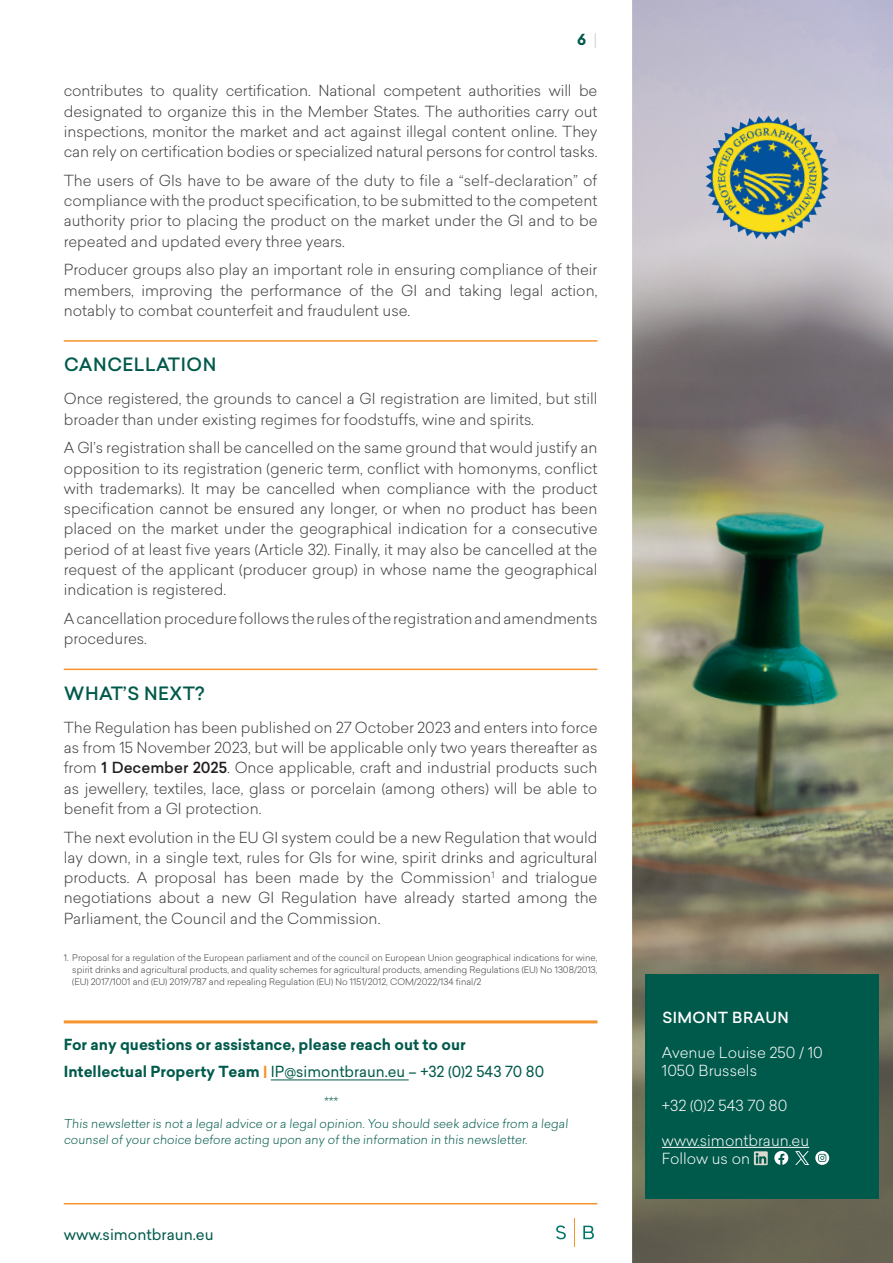
<style>
.page{position:relative;width:893px;height:1263px;background:#fff}
.page>*{position:absolute;margin:0;border:0;box-sizing:border-box;transform-origin:0 0}
.Titre_1_-_green_bold_underlined{font:500 18px "Sailec";letter-spacing:.03em;color:#005a4b}
.Intro{font:300 15px/20.2px "Sailec";color:#3e3e3f;text-align:justify}
.t1{font:15px "Sailec";color:#005a4b}
.t2{font:300 15px/18px "Sailec";color:#fff}
.Intro-2{font:700 15px "Sailec";color:#005a4b}
.t3{font:500 15px "Sailec";letter-spacing:.03em;color:#fff}
.t4{font:300 15px "Sailec";color:#005a4b}
.t5{font:300 12px/16.5px "Sailec";color:#005a4b}
.t6{font:300 9px/12px "Sailec";color:#3e3e3f;text-align:justify}
.s1{font-family:"Klavika";font-weight:500;color:#d1d7d1}
.s2{font-weight:500;color:#231f20}
.s3{font-weight:700}
.s4{font-weight:700;color:#f7932c}
</style>
<div class="page">
<hr style="left:64px;top:1203px;width:533px;height:1px;background:#f7932c">
<svg style="left:574px;top:1218px;width:1px;height:28px"></svg>
<svg style="left:556px;top:1225px;width:10px;height:14px"></svg>
<svg style="left:583px;top:1225px;width:11px;height:14px"></svg>
<img style="left:632px;top:0;width:261px;height:1263px">
<img style="left:632px;top:55px;width:261px;height:246px">
<div style="left:645px;top:974px;width:234px;height:224px;background:#005a4b"></div>
<hr style="left:662px;top:1147px;width:147px;height:1px;background:#fff">
<svg style="left:774px;top:1151px;width:14px;height:14px"></svg>
<svg style="left:754px;top:1151px;width:14px;height:14px"></svg>
<svg style="left:815px;top:1151px;width:14px;height:14px"></svg>
<svg style="left:795px;top:1151px;width:14px;height:14px"></svg>
<hr style="left:64px;top:340px;width:533px;height:2px;background:#f7932c">
<hr style="left:64px;top:668px;width:533px;height:2px;background:#f7932c">
<hr style="left:271px;top:1079px;width:138px;height:1px;background:#005a4b">
<hr style="left:64px;top:1020px;width:533px;height:3px;background:#f7932c">
<p class="Intro-2" style="left:577px;top:28px;width:22px">6 <span class="s1">|</span></p>
<p class="Intro" style="left:64px;top:80px;width:535px">contributes to quality certification. National competent authorities will be designated to organize this in the Member States. The authorities carry out inspections, monitor the market and act against illegal content online. They can rely on certification bodies or specialized natural persons for control tasks.</p>
<p class="Intro" style="left:64px;top:170px;width:535px">The users of GIs have to be aware of the duty to file a “self-declaration” of compliance with the product specification, to be submitted to the competent authority prior to placing the product on the market under the GI and to be repeated and updated every three years.</p>
<p class="Intro" style="left:64px;top:259px;width:535px">Producer groups also play an important role in ensuring compliance of their members, improving the performance of the GI and taking legal action, notably to combat counterfeit and fraudulent use.</p>
<p class="Titre_1_-_green_bold_underlined" style="left:64px;top:352px;width:153px">CANCELLATION</p>
<p class="Intro" style="left:64px;top:388px;width:535px">Once registered, the grounds to cancel a GI registration are limited, but still broader than under existing regimes for foodstuffs, wine and spirits.</p>
<p class="Intro" style="left:64px;top:437px;width:535px">A GI’s registration shall be cancelled on the same ground that would justify an opposition to its registration (generic term, conflict with homonyms, conflict with trademarks). It may be cancelled when compliance with the product specification cannot be ensured any longer, or when no product has been placed on the market under the geographical indication for a consecutive period of at least five years (Article 32). Finally, it may also be cancelled at the request of the applicant (producer group) in whose name the geographical indication is registered.</p>
<p class="Intro" style="left:64px;top:608px;width:535px">A cancellation procedure follows the rules of the registration and amendments procedures.</p>
<p class="Titre_1_-_green_bold_underlined" style="left:64px;top:681px;width:142px">WHAT’S NEXT?</p>
<p class="Intro" style="left:64px;top:717px;width:535px">The Regulation has been published on 27 October 2023 and enters into force as from 15 November 2023, but will be applicable only two years thereafter as from <span class="s2">1 December 2025</span>. Once applicable, craft and industrial products such as jewellery, textiles, lace, glass or porcelain (among others) will be able to benefit from a GI protection.</p>
<p class="Intro" style="left:64px;top:826px;width:535px">The next evolution in the EU GI system could be a new Regulation that would lay down, in a single text, rules for GIs for wine, spirit drinks and agricultural products. A proposal has been made by the Commission<sup>1</sup> and trialogue negotiations about a new GI Regulation have already started among the Parliament, the Council and the Commission.</p>
<p class="t6" style="left:72px;top:951px;width:527px;text-indent:-9px">1. Proposal for a regulation of the European parliament and of the council on European Union geographical indications for wine, spirit drinks and agricultural products, and quality schemes for agricultural products, amending Regulations (EU) No 1308/2013, (EU) 2017/1001 and (EU) 2019/787 and repealing Regulation (EU) No 1151/2012, COM/2022/134 final/2</p>
<p class="Intro-2" style="left:64px;top:1034px;width:404px">For any questions or assistance, please reach out to our</p>
<p class="t1" style="left:64px;top:1061px;width:482px"><span class="s3">Intellectual Property Team</span> <span class="s4">|</span> IP@simontbraun.eu – +32 (0)2 543 70 80</p>
<p class="t4" style="left:324px;top:1092px;width:17px">***</p>
<p class="t5" style="left:64px;top:1115px;width:507px">This newsletter is not a legal advice or a legal opinion. You should seek advice from a legal counsel of your choice before acting upon any of the information in this newsletter.</p>
<p class="t1" style="left:64px;top:1223px;width:151px">www.simontbraun.eu</p>
<p class="t3" style="left:662px;top:1007px;width:128px">SIMONT BRAUN</p>
<p class="t2" style="left:662px;top:1043px;width:162px">Avenue Louise 250 / 10<br>1050 Brussels</p>
<p class="t2" style="left:662px;top:1096px;width:127px">+32 (0)2 543 70 80</p>
<p class="t2" style="left:662px;top:1131px;width:149px">www.simontbraun.eu<br>Follow us on</p>
</div>
